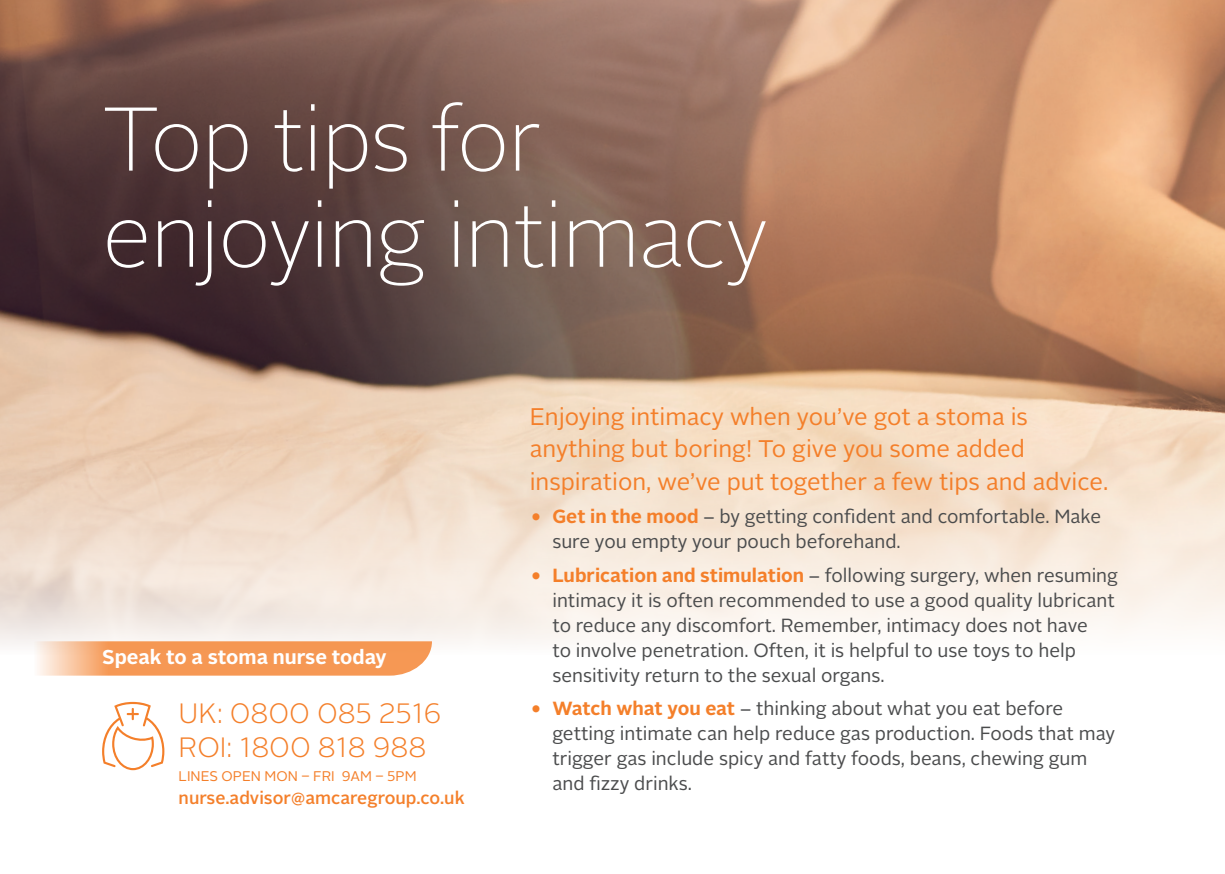
<style>
.page{position:relative;width:1225px;height:874px;background:#fff}
.page>*{position:absolute;margin:0;border:0;box-sizing:border-box;transform-origin:0 0}
.t1{font:100 90px/96px "Alright Sans LP Bay";letter-spacing:-.02em;color:#fff}
.t2{font:300 27.8px/33.4px "Alright Sans LP Bay";letter-spacing:-.005em;color:#f47f2a}
.t3{font:24px/32px "Alright Sans LP Bay";color:#f47f2a}
.t4{font:700 20px "Alright Sans LP Bay";color:#fff}
.t5{font:19px/25px "Alright Sans LP Bay";color:#4b4c4d}
.t6{font:500 17.6px "Alright Sans LP Bay";color:#f47f2a}
.t7{font:14px "Alright Sans LP Bay";color:#f47f2a}
.s1{font-weight:700;font-size:23px;color:#f47f2a}
.s2{font-weight:700;color:#f47f2a}
</style>
<div class="page">
<img style="left:0;top:0;width:1225px;height:424px">
<svg style="left:0;top:424px;width:1225px;height:252px"></svg>
<svg style="left:0;top:641px;width:432px;height:34px;background:#f6aa73"></svg>
<svg style="left:102px;top:701px;width:62px;height:68px"></svg>
<h1 class="t1" style="left:102px;top:93px;width:668px">Top tips for enjoying intimacy</h1>
<p class="t4" style="left:102px;top:642px;width:286px">Speak to a stoma nurse today</p>
<h2 class="t2" style="left:179px;top:696px;width:264px">UK: 0800 085 2516<br>ROI: 1800 818 988</h2>
<p class="t7" style="left:179px;top:766px;width:239px">LINES OPEN MON – FRI 9AM – 5PM</p>
<p class="t6" style="left:179px;top:785px;width:287px">nurse.advisor@amcaregroup.co.uk</p>
<p class="t3" style="left:530px;top:401px;width:580px">Enjoying intimacy when you’ve got a stoma is anything but boring! To give you some added inspiration, we’ve put together a few tips and advice.</p>
<p class="t5" style="left:552px;top:504px;width:550px;text-indent:-23px"><span class="s1">•</span> <span class="s2">Get in the mood</span> – by getting confident and comfortable. Make sure you empty your pouch beforehand.</p>
<p class="t5" style="left:552px;top:562px;width:567px;text-indent:-23px"><span class="s1">•</span> <span class="s2">Lubrication and stimulation</span> – following surgery, when resuming intimacy it is often recommended to use a good quality lubricant to reduce any discomfort. Remember, intimacy does not have<br>to involve penetration. Often, it is helpful to use toys to help sensitivity return to the sexual organs.</p>
<p class="t5" style="left:552px;top:696px;width:564px;text-indent:-23px"><span class="s1">•</span> <span class="s2">Watch what you eat</span> – thinking about what you eat before getting intimate can help reduce gas production. Foods that may trigger gas include spicy and fatty foods, beans, chewing gum and fizzy drinks.</p>
</div>
